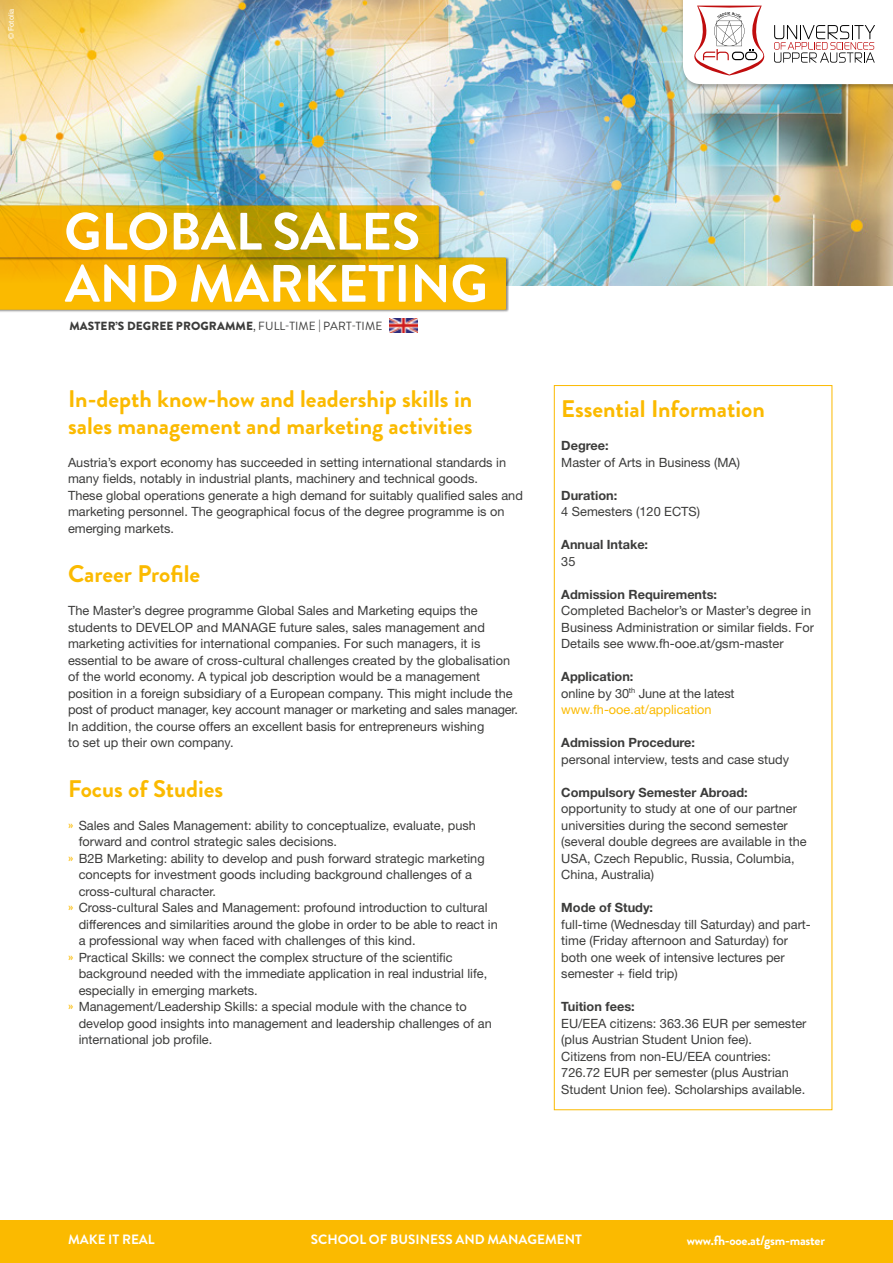
<style>
.page{position:relative;width:893px;height:1263px;background:#fff}
.page>*{position:absolute;margin:0;border:0;box-sizing:border-box;transform-origin:0 0}
.t1{font:700 52.5px "Brandon Grotesque";letter-spacing:-.005em;color:#fff}
.t2{font:700 24px/27px "Brandon Grotesque";color:#fbba00}
.t3{font:700 13.5px "Brandon Grotesque";color:#fff}
.t4{font:700 13.5px "Brandon Grotesque";letter-spacing:-.02em;color:#fff}
.t5{font:12.75px/16.5px "Helvetica Neue LT Std";color:#3c3c3b}
.t6{font:700 12.75px "Helvetica Neue LT Std";color:#3c3c3b}
.t7{font:900 11.85px "Brandon Grotesque";letter-spacing:.01em;color:#3c3c3b}
.t8{font:7.5px "Helvetica Neue LT Std";color:#fff}
.s1{font-weight:400}
.s2{font-family:"Brandon Grotesque";color:#fbba00}
.s3{font-weight:700}
.s4{color:#fbba00}
</style>
<div class="page">
<img style="left:0;top:0;width:893px;height:285px">
<div style="left:0;top:257px;width:509px;height:55px;background:#000;opacity:.45"></div>
<svg style="left:0;top:205px;width:506px;height:105px;background:#e3b110"></svg>
<div style="left:0;top:1220px;width:893px;height:43px;background:#fbba00"></div>
<div style="left:680px;top:0;width:213px;height:91px;background:#000;opacity:.31"></div>
<svg style="left:683px;top:0;width:210px;height:84px"></svg>
<img style="left:390px;top:318px;width:27px;height:14px">
<p class="t8" style="left:7px;top:39px;width:32px;rotate:-90deg">© Fotolia</p>
<h1 class="t1" style="left:64px;top:195px;width:358px">GLOBAL SALES</h1>
<h1 class="t1" style="left:65px;top:247px;width:424px">AND MARKETING</h1>
<p class="t7" style="left:69px;top:317px;width:314px">MASTER’S DEGREE PROGRAMME<span class="s1">, FULL-TIME | PART-TIME</span></p>
<h2 class="t2" style="left:68px;top:386px;width:406px">In-depth know-how and leadership skills in sales management and marketing activities</h2>
<p class="t5" style="left:68px;top:454px;width:456px">Austria’s export economy has succeeded in setting international standards in many fields, notably in industrial plants, machinery and technical goods.<br>These global operations generate a high demand for suitably qualified sales and marketing personnel. The geographical focus of the degree programme is on emerging markets.</p>
<h2 class="t2" style="left:68px;top:561px;width:134px">Career Profile</h2>
<p class="t5" style="left:68px;top:602px;width:452px">The Master’s degree programme Global Sales and Marketing equips the students to DEVELOP and MANAGE future sales, sales management and marketing activities for international companies. For such managers, it is essential to be aware of cross-cultural challenges created by the globalisation of the world economy. A typical job description would be a management position in a foreign subsidiary of a European company. This might include the post of product manager, key account manager or marketing and sales manager.<br>In addition, the course offers an excellent basis for entrepreneurs wishing<br>to set up their own company.</p>
<h2 class="t2" style="left:68px;top:775px;width:157px">Focus of Studies</h2>
<p class="t5" style="left:68px;top:817px;width:409px"><span class="s2">»</span> Sales and Sales Management: ability to conceptualize, evaluate, push</p>
<p class="t5" style="left:79px;top:833px;width:260px">forward and control strategic sales decisions.</p>
<p class="t5" style="left:68px;top:850px;width:418px"><span class="s2">»</span> B2B Marketing: ability to develop and push forward strategic marketing</p>
<p class="t5" style="left:79px;top:866px;width:395px">concepts for investment goods including background challenges of a</p>
<p class="t5" style="left:79px;top:883px;width:139px">cross-cultural character.</p>
<p class="t5" style="left:68px;top:899px;width:421px"><span class="s2">»</span> Cross-cultural Sales and Management: profound introduction to cultural</p>
<p class="t5" style="left:79px;top:916px;width:421px">differences and similarities around the globe in order to be able to react in</p>
<p class="t5" style="left:79px;top:932px;width:338px">a professional way when faced with challenges of this kind.</p>
<p class="t5" style="left:68px;top:949px;width:386px"><span class="s2">»</span> Practical Skills: we connect the complex structure of the scientific</p>
<p class="t5" style="left:79px;top:965px;width:410px">background needed with the immediate application in real industrial life,</p>
<p class="t5" style="left:79px;top:982px;width:181px">especially in emerging markets.</p>
<p class="t5" style="left:68px;top:998px;width:400px"><span class="s2">»</span> Management/Leadership Skills: a special module with the chance to</p>
<p class="t5" style="left:79px;top:1015px;width:415px">develop good insights into management and leadership challenges of an</p>
<p class="t5" style="left:79px;top:1031px;width:135px">international job profile.</p>
<h2 class="t2" style="left:561px;top:396px;width:205px">Essential Information</h2>
<p class="t6" style="left:561px;top:438px;width:49px">Degree:</p>
<p class="t5" style="left:561px;top:454px;width:180px">Master of Arts in Business (MA)</p>
<p class="t6" style="left:561px;top:487px;width:57px">Duration:</p>
<p class="t5" style="left:561px;top:503px;width:140px">4 Semesters (120 ECTS)</p>
<p class="t6" style="left:561px;top:537px;width:88px">Annual Intake:</p>
<p class="t5" style="left:561px;top:553px;width:16px">35</p>
<p class="t6" style="left:561px;top:586px;width:157px">Admission Requirements:</p>
<p class="t5" style="left:561px;top:602px;width:254px">Completed Bachelor’s or Master’s degree in<br>Business Administration or similar fields. For<br>Details see www.fh-ooe.at/gsm-master</p>
<p class="t5" style="left:561px;top:668px;width:175px"><span class="s3">Application:<br></span>online by 30<sup>th</sup> June at the latest <span class="s4">www.fh-ooe.at/application</span></p>
<p class="t6" style="left:561px;top:735px;width:135px">Admission Procedure:</p>
<p class="t5" style="left:561px;top:751px;width:229px">personal interview, tests and case study</p>
<p class="t6" style="left:561px;top:784px;width:188px">Compulsory Semester Abroad:</p>
<p class="t5" style="left:561px;top:800px;width:247px">opportunity to study at one of our partner universities during the second semester (several double degrees are available in the USA, Czech Republic, Russia, Columbia, China, Australia)</p>
<p class="t6" style="left:561px;top:900px;width:93px">Mode of Study:</p>
<p class="t5" style="left:561px;top:916px;width:251px">full-time (Wednesday till Saturday) and part&shy;time (Friday afternoon and Saturday) for both one week of intensive lectures per semester + field trip)</p>
<p class="t6" style="left:561px;top:999px;width:75px">Tuition fees:</p>
<p class="t5" style="left:561px;top:1015px;width:247px">EU/EEA citizens: 363.36 EUR per semester (plus Austrian Student Union fee).<br>Citizens from non-EU/EEA countries:<br>726.72 EUR per semester (plus Austrian Student Union fee). Scholarships available.</p>
<p class="t3" style="left:68px;top:1230px;width:88px">MAKE IT REAL</p>
<p class="t3" style="left:311px;top:1230px;width:273px">SCHOOL OF BUSINESS AND MANAGEMENT</p>
<p class="t4" style="left:687px;top:1230px;width:140px">www.fh-ooe.at/gsm-master</p>
</div>
